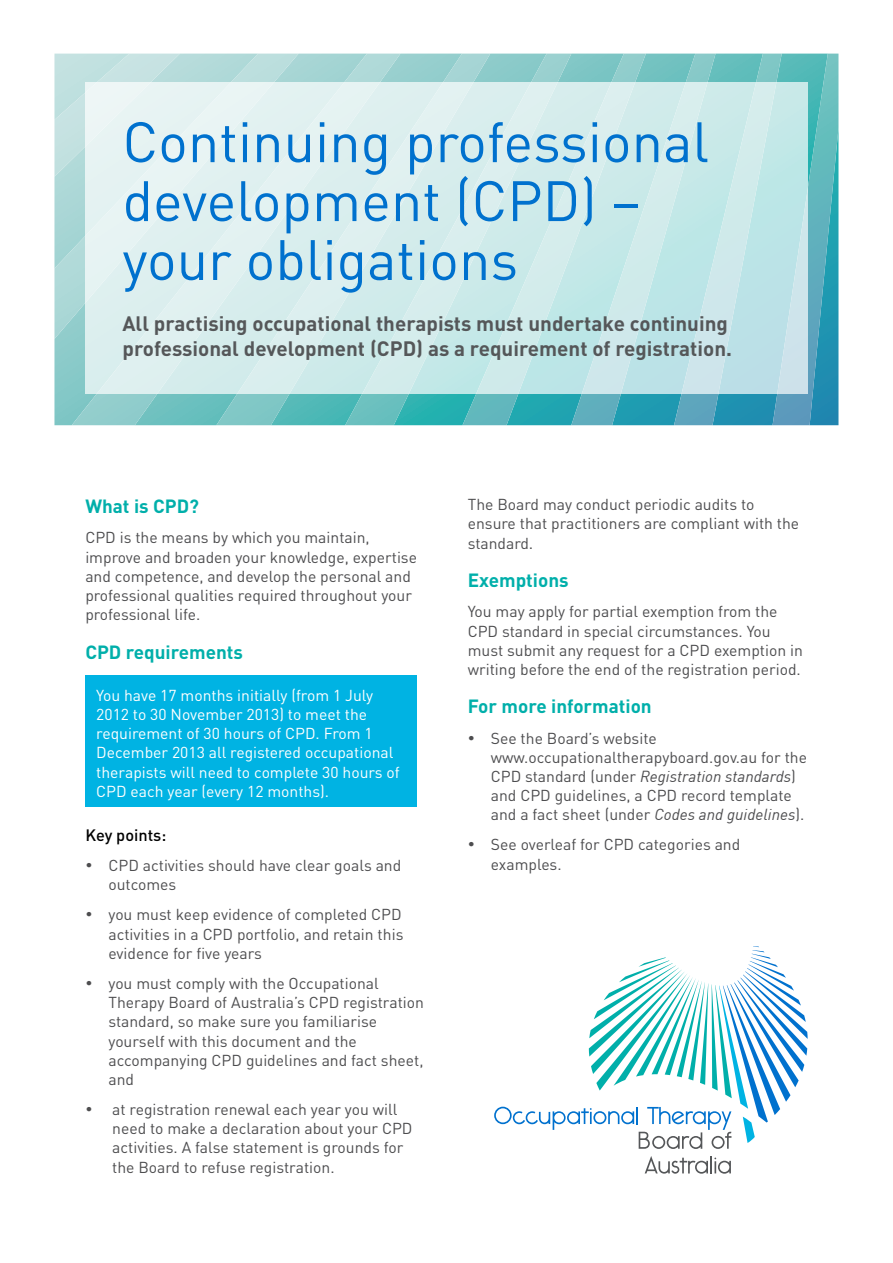
<style>
.page{position:relative;width:893px;height:1263px;background:#fff}
.page>*{position:absolute;margin:0;border:0;box-sizing:border-box;transform-origin:0 0}
.t1{font:55.95px/58.9px "DIN";color:#0071ce}
.t2{font:700 20.7px/24.8px "DIN";color:#555759}
.t3{font:700 18.9px "DIN";color:#00afaa}
.t4{font:500 16.35px "DIN";color:#000}
.t5{font:15.75px/19.2px "DIN";color:#4d4d4f}
.t6{font:15.75px/19.2px "DIN";color:#fff}
.s1{font-size:16.35px}
.s2{font-style:italic}
</style>
<div class="page">
<div style="left:85px;top:675px;width:332px;height:132px;background:#00b3e3"></div>
<svg style="left:72px;top:339px;width:144px;height:86px"></svg>
<svg style="left:646px;top:54px;width:28px;height:371px"></svg>
<svg style="left:674px;top:54px;width:164px;height:371px"></svg>
<svg style="left:490px;top:54px;width:156px;height:371px"></svg>
<svg style="left:216px;top:54px;width:274px;height:371px"></svg>
<svg style="left:54px;top:54px;width:245px;height:285px"></svg>
<svg style="left:54px;top:54px;width:126px;height:123px"></svg>
<svg style="left:85px;top:82px;width:723px;height:311px;fill:#d5edec"></svg>
<svg style="left:494px;top:946px;width:314px;height:203px"></svg>
<svg style="left:645px;top:1156px;width:86px;height:18px"></svg>
<h1 class="t1" style="left:122px;top:111px;width:588px">Continuing professional development (CPD) – your obligations</h1>
<h2 class="t2" style="left:122px;top:310px;width:611px">All practising occupational therapists must undertake continuing professional development (CPD) as a requirement of registration.</h2>
<p class="t3" style="left:85px;top:494px;width:115px">What is CPD?</p>
<p class="t5" style="left:85px;top:528px;width:333px">CPD is the means by which you maintain, improve and broaden your knowledge, expertise and competence, and develop the personal and professional qualities required throughout your professional life.</p>
<p class="t3" style="left:85px;top:639px;width:159px">CPD requirements</p>
<p class="t6" style="left:96px;top:685px;width:305px">You have 17 months initially (from 1 July 2012 to 30 November 2013) to meet the requirement of 30 hours of CPD. From 1<br>December 2013 all registered occupational therapists will need to complete 30 hours of CPD each year (every 12 months).</p>
<p class="t4" style="left:85px;top:825px;width:83px">Key points:</p>
<p class="t5" style="left:108px;top:856px;width:294px;text-indent:-23px">• CPD activities should have clear goals and outcomes</p>
<p class="t5" style="left:108px;top:905px;width:296px;text-align:justify;text-indent:-23px">• you must keep evidence of completed CPD activities in a CPD portfolio, and retain this evidence for five years</p>
<p class="t5" style="left:108px;top:973px;width:317px;text-indent:-23px">• you must comply with the Occupational Therapy Board of Australia’s CPD registration standard, so make sure you familiarise yourself with this document and the accompanying CPD guidelines and fact sheet, and</p>
<p class="t5" style="left:112px;top:1099px;width:302px;text-indent:-27px">• at registration renewal each year you will need to make a declaration about your CPD activities. A false statement is grounds for the Board to refuse registration.</p>
<p class="t5" style="left:468px;top:495px;width:333px">The Board may conduct periodic audits to ensure that practitioners are compliant with the standard<span class="s1">.</span></p>
<p class="t3" style="left:468px;top:568px;width:102px">Exemptions</p>
<p class="t5" style="left:468px;top:602px;width:337px">You may apply for partial exemption from the CPD standard in special circumstances. You must submit any request for a CPD exemption in writing before the end of the registration period.</p>
<p class="t3" style="left:468px;top:694px;width:186px">For more information</p>
<p class="t5" style="left:491px;top:728px;width:318px;text-indent:-23px">• See the Board’s website www.occupationaltherapyboard.gov.au for the CPD standard (under <span class="s2">Registration standards</span>) and CPD guidelines, a CPD record template and a fact sheet (under <span class="s2">Codes and guidelines</span>).</p>
<p class="t5" style="left:491px;top:835px;width:251px;text-indent:-23px">• See overleaf for CPD categories and examples.</p>
</div>
